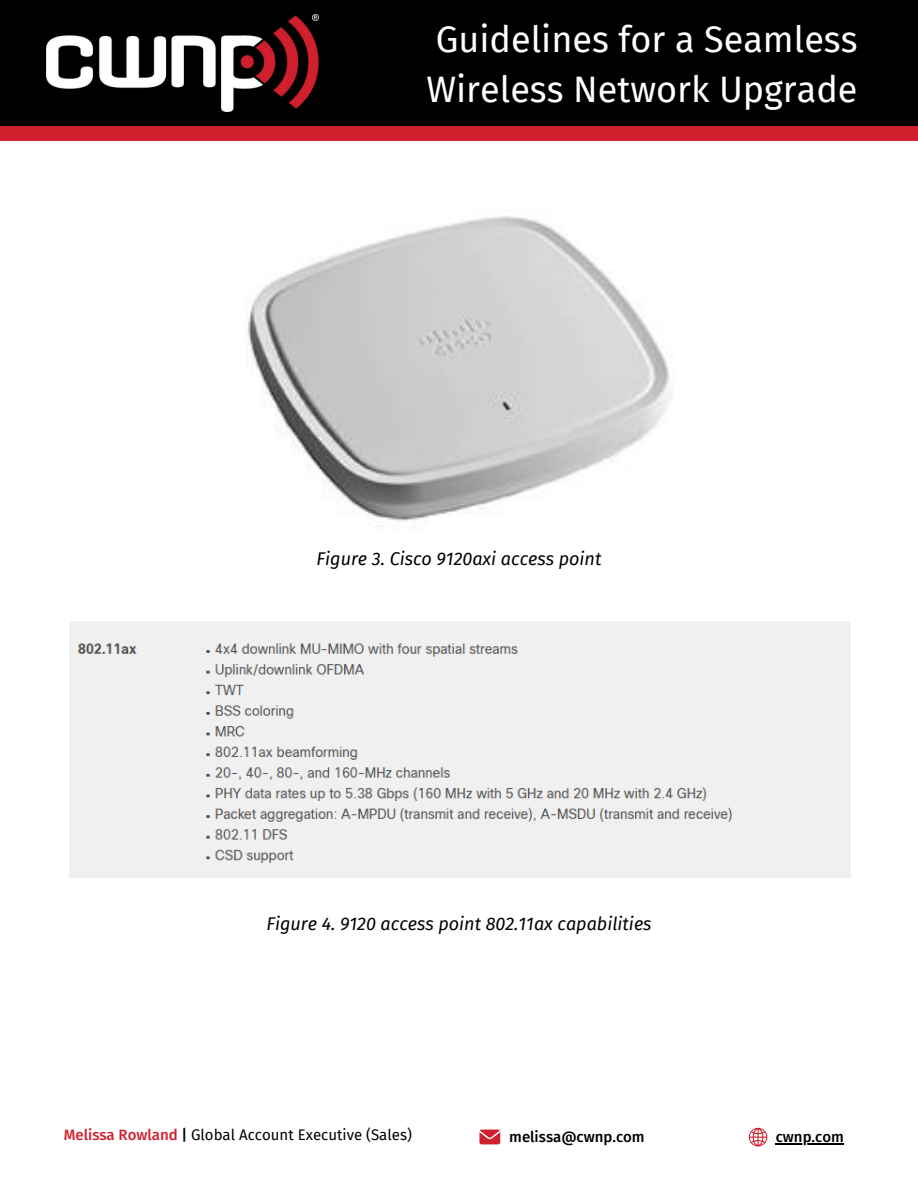
<style>
.page{position:relative;width:918px;height:1188px;background:#fff}
.page>*{position:absolute;margin:0;border:0;box-sizing:border-box;transform-origin:0 0}
.t1{font:36px/49.5px "Fira Sans";color:#fff}
.t2{font:italic 18px "Fira Sans";color:#000}
.t3{font:15px "Fira Sans";color:#000}
.t4{font:500 15px "Fira Sans";color:#000}
.s1{font-weight:500;color:#d0202e}
.s2{font-weight:500}
</style>
<div class="page">
<div style="left:0;top:37px;width:918px;height:104px;background:#d0202e"></div>
<div style="left:0;top:0;width:918px;height:126px;background:#000"></div>
<svg style="left:479px;top:1130px;width:21px;height:14px"></svg>
<svg style="left:749px;top:1128px;width:18px;height:18px"></svg>
<hr style="left:776px;top:1143px;width:68px;height:1px;background:#000">
<img style="left:46px;top:14px;width:272px;height:98px">
<img style="left:247px;top:216px;width:424px;height:311px">
<img style="left:70px;top:621px;width:780px;height:257px">
<h2 class="t1" style="left:426px;top:16px;width:433px">Guidelines for a Seamless<br>Wireless Network Upgrade</h2>
<p class="t2" style="left:317px;top:548px;width:286px">Figure 3. Cisco 9120axi access point</p>
<h2 class="t2" style="left:266px;top:913px;width:387px">Figure 4. 9120 access point 802.11ax capabilities</h2>
<h1 class="t3" style="left:64px;top:1126px;width:350px"><span class="s1">Melissa Rowland</span> <span class="s2">|</span> Global Account Executive (Sales)</h1>
<p class="t4" style="left:509px;top:1128px;width:137px">melissa@cwnp.com</p>
<p class="t4" style="left:776px;top:1128px;width:70px">cwnp.com</p>
</div>
